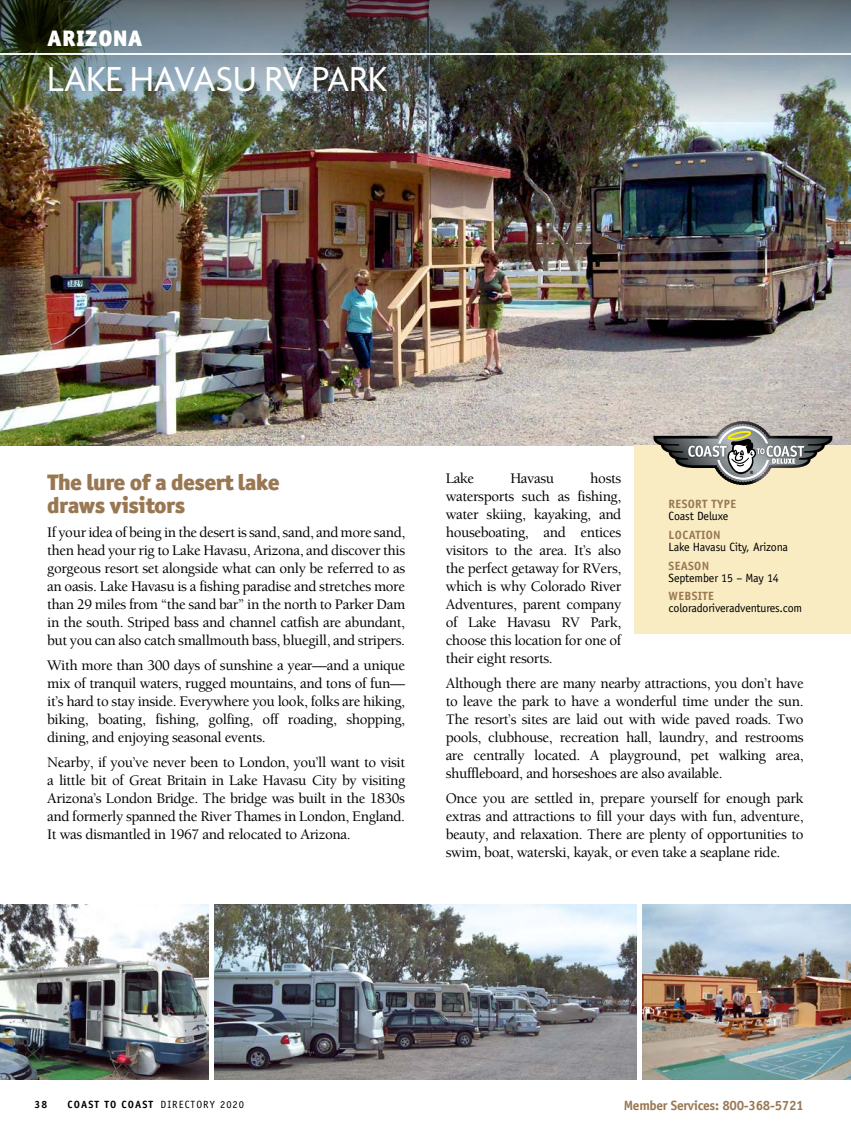
<style>
.page{position:relative;width:851px;height:1134px;background:#fff}
.page>*{position:absolute;margin:0;border:0;box-sizing:border-box;transform-origin:0 0}
.t1{font:37.5px "Agenda";letter-spacing:-.015em;color:#fff}
.t2{font:22.5px/22.5px "Officina Sans Black A";letter-spacing:-.025em;color:#987752}
.t3{font:22.5px "Officina Sans Black A";letter-spacing:.025em;color:#fff}
.t4{font:500 15px/18px "Berkeley Std";letter-spacing:-.025em;color:#000;text-align:justify}
.t5{font:700 13.5px "Officina Sans Std";letter-spacing:-.025em;color:#987752}
.t6{font:12px "Officina Sans Std";letter-spacing:-.015em;color:#000}
.t7{font:700 12px "Officina Sans Std";letter-spacing:.025em;color:#987752}
.t8{font:10.5px "Officina Sans Std";letter-spacing:.1em;color:#000}
.t9{font:700 10.5px "Officina Sans Std";color:#000}
.s1{font-weight:700}
</style>
<div class="page">
<img style="left:0;top:122px;width:850px;height:324px">
<img style="left:0;top:0;width:850px;height:122px">
<div style="left:634px;top:446px;width:216px;height:188px;background:#f9ecc3"></div>
<svg style="left:653px;top:421px;width:179px;height:64px"></svg>
<img style="left:643px;top:904px;width:207px;height:176px">
<img style="left:0;top:904px;width:208px;height:176px">
<img style="left:214px;top:904px;width:422px;height:176px">
<hr style="left:0;top:53px;width:850px;height:2px;background:#fff">
<h2 class="t3" style="left:47px;top:24px;width:97px">ARIZONA</h2>
<h1 class="t1" style="left:47px;top:59px;width:342px">LAKE HAVASU RV PARK</h1>
<h2 class="t2" style="left:47px;top:471px;width:234px">The lure of a desert lake draws visitors</h2>
<p class="t4" style="left:47px;top:524px;width:359px">If your idea of being in the desert is sand, sand, and more sand, then head your rig to Lake Havasu, Arizona, and discover this gorgeous resort set alongside what can only be referred to as an oasis. Lake Havasu is a fishing paradise and stretches more than 29 miles from “the sand bar” in the north to Parker Dam in the south. Striped bass and channel catfish are abundant, but you can also catch smallmouth bass, bluegill, and stripers.</p>
<p class="t4" style="left:47px;top:657px;width:359px">With more than 300 days of sunshine a year—and a unique mix of tranquil waters, rugged mountains, and tons of fun— it’s hard to stay inside. Everywhere you look, folks are hiking, biking, boating, fishing, golfing, off roading, shopping, dining, and enjoying seasonal events.</p>
<p class="t4" style="left:47px;top:753px;width:359px">Nearby, if you’ve never been to London, you’ll want to visit a little bit of Great Britain in Lake Havasu City by visiting Arizona’s London Bridge. The bridge was built in the 1830s and formerly spanned the River Thames in London, England.<br>It was dismantled in 1967 and relocated to Arizona.</p>
<p class="t4" style="left:445px;top:470px;width:177px;text-indent:145px">hosts watersports such as fishing, water skiing, kayaking, and houseboating, and entices visitors to the area. It’s also the perfect getaway for RVers, which is why Colorado River Adventures, parent company of Lake Havasu RV Park, choose this location for one of their eight resorts.</p>
<p class="t4" style="left:445px;top:674px;width:359px">Although there are many nearby attractions, you don’t have to leave the park to have a wonderful time under the sun.<br>The resort’s sites are laid out with wide paved roads. Two pools, clubhouse, recreation hall, laundry, and restrooms are centrally located. A playground, pet walking area, shuffleboard, and horseshoes are also available.</p>
<p class="t4" style="left:445px;top:789px;width:359px">Once you are settled in, prepare yourself for enough park extras and attractions to fill your days with fun, adventure, beauty, and relaxation. There are plenty of opportunities to swim, boat, waterski, kayak, or even take a seaplane ride.</p>
<p class="t4" style="left:445px;top:470px;width:30px">Lake</p>
<p class="t4" style="left:510px;top:470px;width:45px">Havasu</p>
<p class="t7" style="left:668px;top:497px;width:69px">RESORT TYPE</p>
<p class="t6" style="left:668px;top:509px;width:61px">Coast Deluxe</p>
<p class="t7" style="left:668px;top:527px;width:54px">LOCATION</p>
<p class="t6" style="left:668px;top:540px;width:121px">Lake Havasu City, Arizona</p>
<p class="t7" style="left:668px;top:558px;width:42px">SEASON</p>
<p class="t6" style="left:668px;top:571px;width:112px">September 15 – May 14</p>
<p class="t7" style="left:668px;top:589px;width:47px">WEBSITE</p>
<p class="t6" style="left:668px;top:601px;width:135px">coloradoriveradventures.com</p>
<p class="t9" style="left:35px;top:1098px;width:14px">38</p>
<p class="t8" style="left:68px;top:1098px;width:178px"><span class="s1">COAST TO COAST</span> DIRECTORY 2020</p>
<p class="t5" style="left:623px;top:1097px;width:181px">Member Services: 800-368-5721</p>
</div>
